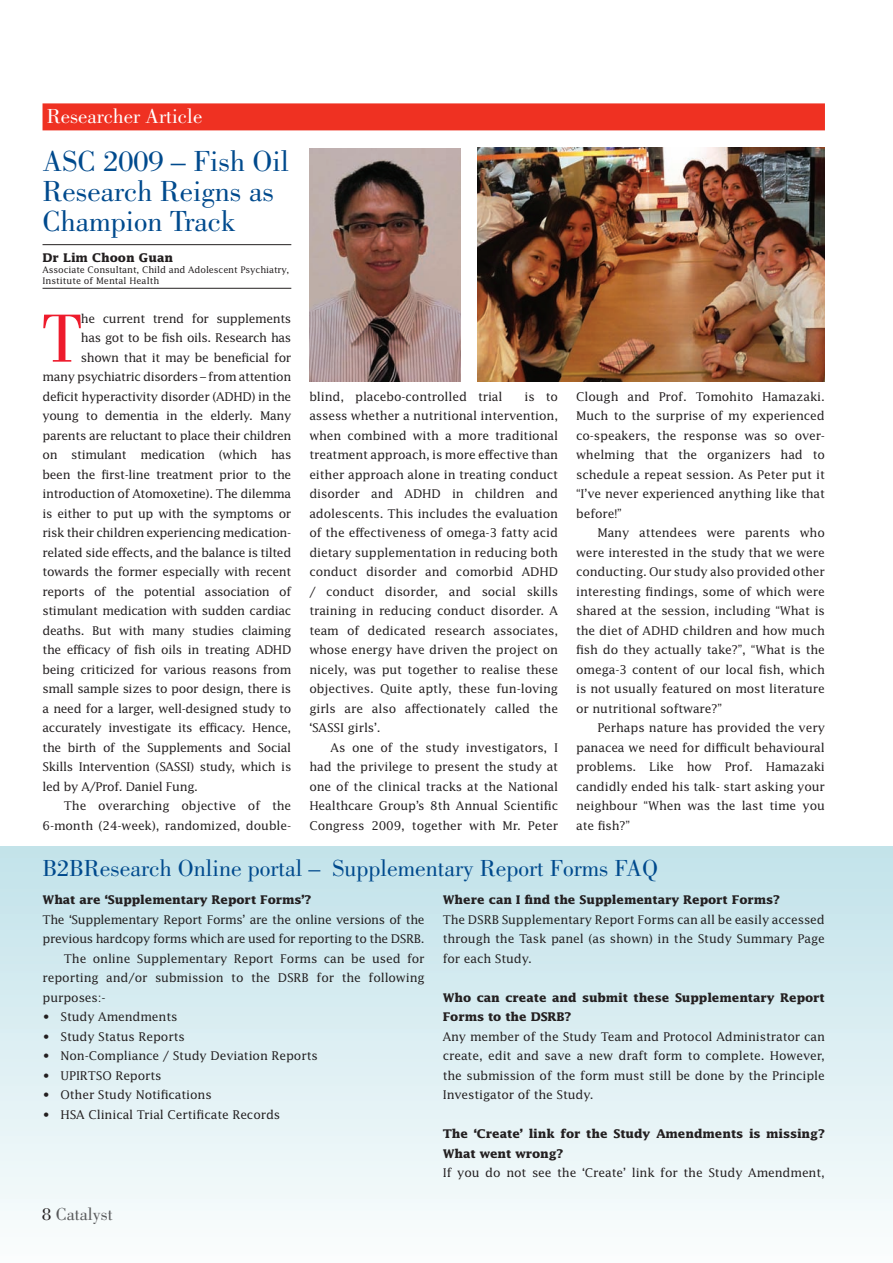
<style>
.page{position:relative;width:893px;height:1263px;background:#fff}
.page>*{position:absolute;margin:0;border:0;box-sizing:border-box;transform-origin:0 0}
.BT_first_para{font:70.35px "Bodoni";color:#ee1b2c}
.Headline_3{font:30px/30px "Bodoni";color:#004a8d}
.Headline_5{font:24px "Bodoni";color:#004a8d}
.Head_bar_red{font:21px "Bodoni";color:#fff}
.t1{font:18px "Bodoni";color:#57585a}
.BT{font:12px/19.5px "Lucida";letter-spacing:-.01em;color:#231f20;text-align:justify}
.BT_first_para-2{font:12px/19.5px "Lucida";letter-spacing:-.03em;color:#231f20;text-align:justify}
.Subhead{font:700 12px/19.5px "Lucida";letter-spacing:-.01em;color:#231f20}
.BT_first_para-3{font:12px "Lucida";letter-spacing:-.01em;color:#231f20}
.writer_top{font:700 12px "Lucida";color:#231f20}
.writer_bottom__post{font:9px/10.8px "Lucida";letter-spacing:-.01em;color:#231f20}
.s1{color:#231f20}
</style>
<div class="page">
<div style="left:0;top:847px;width:893px;height:416px;background:linear-gradient(to bottom,#c1e2e9,#fbfdfd)"></div>
<div style="left:43px;top:103px;width:782px;height:27px;background:#ef3122"></div>
<img style="left:478px;top:148px;width:347px;height:233px">
<hr style="left:43px;top:244px;width:248px;height:1px;background:#231f20">
<hr style="left:43px;top:288px;width:248px;height:1px;background:#231f20">
<img style="left:309px;top:148px;width:152px;height:233px">
<p class="Head_bar_red" style="left:47px;top:104px;width:157px">Researcher Article</p>
<p class="Headline_3" style="left:43px;top:146px;width:248px">ASC 2009 – Fish Oil<br>Research Reigns as<br>Champion Track</p>
<p class="writer_top" style="left:43px;top:250px;width:132px">Dr Lim Choon Guan</p>
<p class="writer_bottom__post" style="left:43px;top:264px;width:248px">Associate Consultant, Child and Adolescent Psychiatry,<br>Institute of Mental Health</p>
<p class="BT_first_para" style="left:43px;top:299px;width:41px">T</p>
<p class="BT_first_para-2" style="left:81px;top:308px;width:212px">he current trend for supplements</p>
<p class="BT_first_para-2" style="left:81px;top:328px;width:212px">has got to be fish oils. Research has</p>
<p class="BT_first_para-2" style="left:81px;top:347px;width:212px">shown that it may be beneficial for</p>
<p class="BT_first_para-2" style="left:43px;top:367px;width:250px">many psychiatric disorders – from attention</p>
<p class="BT_first_para-2" style="left:43px;top:386px;width:250px">deficit hyperactivity disorder (ADHD) in the</p>
<p class="BT_first_para-2" style="left:43px;top:406px;width:250px">young to dementia in the elderly. Many</p>
<p class="BT_first_para-2" style="left:43px;top:425px;width:250px">parents are reluctant to place their children</p>
<p class="BT_first_para-2" style="left:43px;top:445px;width:250px">on stimulant medication (which has</p>
<p class="BT_first_para-2" style="left:43px;top:464px;width:250px">been the first-line treatment prior to the</p>
<p class="BT_first_para-2" style="left:43px;top:484px;width:250px">introduction of Atomoxetine). The dilemma</p>
<p class="BT_first_para-2" style="left:43px;top:503px;width:250px">is either to put up with the symptoms or</p>
<p class="BT_first_para-2" style="left:43px;top:523px;width:250px">risk their children experiencing medication-</p>
<p class="BT_first_para-2" style="left:43px;top:542px;width:250px">related side effects, and the balance is tilted</p>
<p class="BT_first_para-2" style="left:43px;top:562px;width:250px">towards the former especially with recent</p>
<p class="BT_first_para-2" style="left:43px;top:581px;width:250px">reports of the potential association of</p>
<p class="BT_first_para-2" style="left:43px;top:601px;width:250px">stimulant medication with sudden cardiac</p>
<p class="BT_first_para-2" style="left:43px;top:620px;width:250px">deaths. But with many studies claiming</p>
<p class="BT_first_para-2" style="left:43px;top:640px;width:250px">the efficacy of fish oils in treating ADHD</p>
<p class="BT_first_para-2" style="left:43px;top:659px;width:250px">being criticized for various reasons from</p>
<p class="BT_first_para-2" style="left:43px;top:679px;width:250px">small sample sizes to poor design, there is</p>
<p class="BT_first_para-2" style="left:43px;top:698px;width:250px">a need for a larger, well-designed study to</p>
<p class="BT_first_para-2" style="left:43px;top:718px;width:250px">accurately investigate its efficacy. Hence,</p>
<p class="BT_first_para-2" style="left:43px;top:737px;width:250px">the birth of the Supplements and Social</p>
<p class="BT_first_para-2" style="left:43px;top:757px;width:250px">Skills Intervention (SASSI) study, which is</p>
<p class="BT_first_para-2" style="left:43px;top:776px;width:157px">led by A/Prof. Daniel Fung.</p>
<p class="BT" style="left:43px;top:796px;width:250px;text-align:right">The overarching objective of the<br>6-month (24-week), randomized, double-</p>
<p class="BT" style="left:309px;top:387px;width:195px">blind, placebo-controlled trial</p>
<p class="BT" style="left:309px;top:387px;width:250px;text-indent:215px">is to assess whether a nutritional intervention, when combined with a more traditional treatment approach, is more effective than either approach alone in treating conduct disorder and ADHD in children and adolescents. This includes the evaluation of the effectiveness of omega-3 fatty acid dietary supplementation in reducing both conduct disorder and comorbid ADHD / conduct disorder, and social skills training in reducing conduct disorder. A team of dedicated research associates, whose energy have driven the project on nicely, was put together to realise these objectives. Quite aptly, these fun-loving girls are also affectionately called the ‘SASSI girls’.</p>
<p class="BT" style="left:309px;top:738px;width:250px;text-indent:21px">As one of the study investigators, I had the privilege to present the study at one of the clinical tracks at the National Healthcare Group’s 8th Annual Scientific Congress 2009, together with Mr. Peter</p>
<p class="BT" style="left:576px;top:387px;width:250px">Clough and Prof. Tomohito Hamazaki.<br>Much to the surprise of my experienced co-speakers, the response was so over&shy;whelming that the organizers had to schedule a repeat session. As Peter put it “I’ve never experienced anything like that before!”</p>
<p class="BT" style="left:576px;top:523px;width:250px;text-indent:21px">Many attendees were parents who were interested in the study that we were conducting. Our study also provided other interesting findings, some of which were shared at the session, including “What is the diet of ADHD children and how much fish do they actually take?”, “What is the omega-3 content of our local fish, which is not usually featured on most literature or nutritional software?”</p>
<p class="BT" style="left:576px;top:718px;width:250px;text-indent:21px">Perhaps nature has provided the very panacea we need for difficult behavioural problems. Like how Prof. Hamazaki candidly ended his talk- start asking your neighbour “When was the last time you ate fish?”</p>
<p class="Headline_5" style="left:43px;top:855px;width:617px">B2BResearch Online portal – Supplementary Report Forms FAQ</p>
<p class="Subhead" style="left:443px;top:890px;width:339px">Where can I find the Supplementary Report Forms?</p>
<p class="BT_first_para-2" style="left:443px;top:909px;width:384px">The DSRB Supplementary Report Forms can all be easily accessed through the Task panel (as shown) in the Study Summary Page for each Study.</p>
<p class="Subhead" style="left:443px;top:987px;width:384px">Who can create and submit these Supplementary Report<br>Forms to the DSRB?</p>
<p class="BT_first_para-2" style="left:443px;top:1026px;width:384px">Any member of the Study Team and Protocol Administrator can create, edit and save a new draft form to complete. However, the submission of the form must still be done by the Principle Investigator of the Study.</p>
<p class="Subhead" style="left:443px;top:1124px;width:384px">The ‘Create’ link for the Study Amendments is missing?<br>What went wrong?</p>
<p class="BT_first_para-3" style="left:443px;top:1165px;width:384px">If you do not see the ‘Create’ link for the Study Amendment,</p>
<p class="Subhead" style="left:43px;top:890px;width:271px">What are ‘Supplementary Report Forms’?</p>
<p class="BT_first_para-2" style="left:43px;top:909px;width:384px">The ‘Supplementary Report Forms’ are the online versions of the previous hardcopy forms which are used for reporting to the DSRB.</p>
<p class="BT" style="left:43px;top:948px;width:384px;text-indent:21px">The online Supplementary Report Forms can be used for reporting and/or submission to the DSRB for the following purposes:-</p>
<p class="BT_first_para-3" style="left:43px;top:1009px;width:136px">• Study Amendments</p>
<p class="BT_first_para-3" style="left:43px;top:1029px;width:144px">• Study Status Reports</p>
<p class="BT_first_para-3" style="left:43px;top:1048px;width:277px">• Non-Compliance / Study Deviation Reports</p>
<p class="BT_first_para-3" style="left:43px;top:1068px;width:121px">• UPIRTSO Reports</p>
<p class="BT_first_para-3" style="left:43px;top:1087px;width:171px">• Other Study Notifications</p>
<p class="BT_first_para-3" style="left:43px;top:1107px;width:239px">• HSA Clinical Trial Certificate Records</p>
<h3 class="t1" style="left:42px;top:1204px;width:72px"><span class="s1">8</span> Catalyst</h3>
</div>
